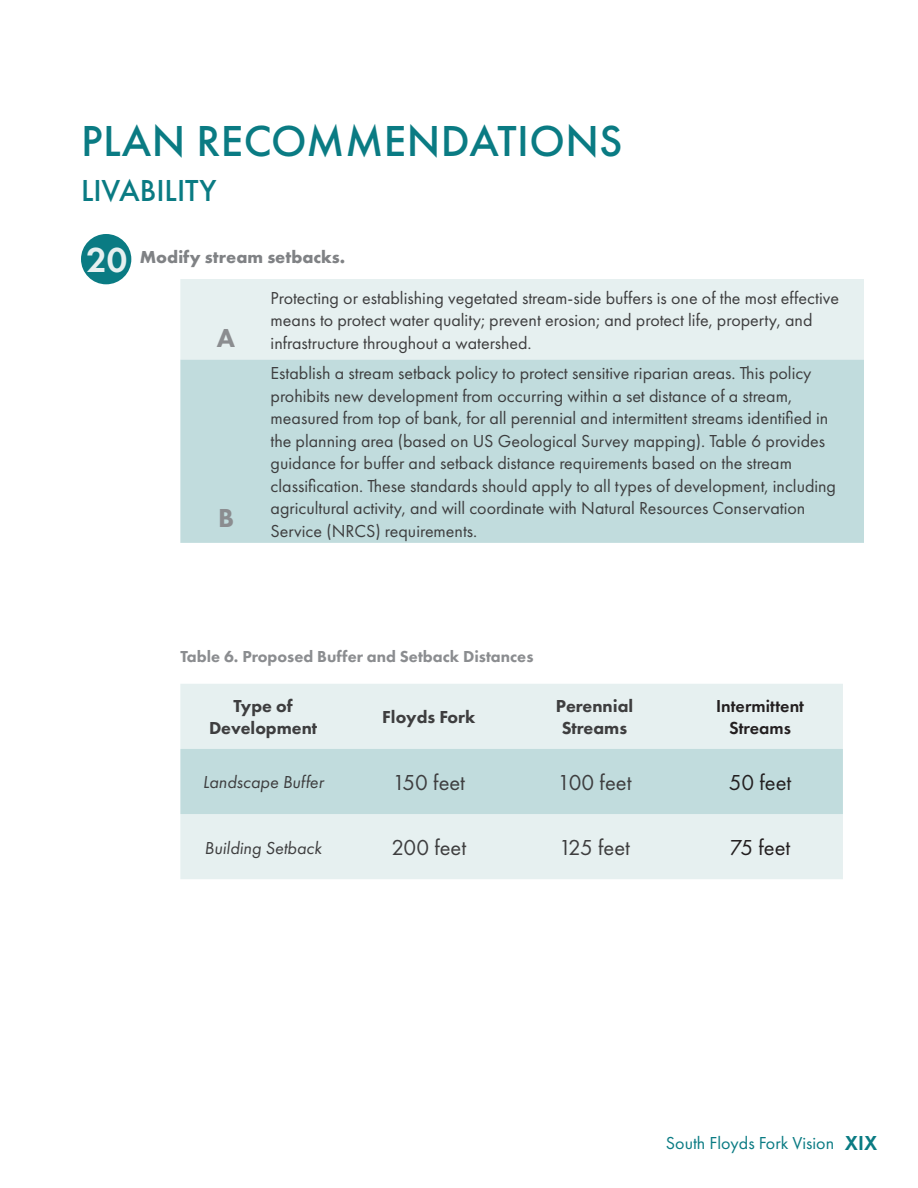
<style>
.page{position:relative;width:918px;height:1188px;background:#fff}
.page>*{position:absolute;margin:0;border:0;box-sizing:border-box;transform-origin:0 0}
.Goals{font:500 45px "Futura PT";letter-spacing:.01em;color:#0a7b83}
.TOC_Heading{font:600 36px "Futura PT";color:#e6f0f0}
.Goals-2{font:500 31.5px "Futura PT";color:#0a7b83}
.t1{font:800 27px "Futura PT";color:#8b8d90}
.Table_Text{font:22.5px "Futura PT";color:#3e3e3f}
.Table_Text-2{font:22.5px "Futura PT";color:#231f20}
.Table_Text-3{font:18px/22.5px "Futura PT";color:#3e3e3f}
.Table_Header{font:800 18px/22.5px "Futura PT";color:#3e3e3f;text-align:center}
.Table_Text-4{font:italic 18px "Futura PT";color:#3e3e3f}
.t2{font:18px "Futura PT";color:#0a7b83}
.t3{font:700 18px "Futura PT";color:#808285}
.Table_Header-2{font:600 18px/22.5px "Futura PT";color:#231f20;text-align:center}
.Table_Title{font:800 16.5px "Futura PT";color:#8b8d90}
.s1{font-weight:600;font-size:21px}
</style>
<div class="page">
<div style="left:81px;top:234px;width:50px;height:50px;background:#0a7b83;border-radius:50%"></div>
<div style="left:180px;top:279px;width:684px;height:81px;background:#e6f0f0"></div>
<div style="left:180px;top:360px;width:684px;height:183px;background:#c1dcdd"></div>
<div style="left:180px;top:684px;width:663px;height:195px;background:#e6f0f0"></div>
<div style="left:180px;top:749px;width:663px;height:65px;background:#c1dcdd"></div>
<p class="Goals" style="left:81px;top:114px;width:543px">PLAN RECOMMENDATIONS</p>
<p class="Goals-2" style="left:81px;top:172px;width:137px">LIVABILITY</p>
<p class="TOC_Heading" style="left:87px;top:237px;width:42px">20</p>
<p class="t3" style="left:140px;top:245px;width:207px">Modify stream setbacks.</p>
<p class="t1" style="left:217px;top:321px;width:20px">A</p>
<p class="t1" style="left:218px;top:501px;width:18px">B</p>
<p class="Table_Text-3" style="left:271px;top:286px;width:570px">Protecting or establishing vegetated stream-side buffers is one of the most effective means to protect water quality; prevent erosion; and protect life, property, and infrastructure throughout a watershed.</p>
<p class="Table_Text-3" style="left:271px;top:362px;width:567px">Establish a stream setback policy to protect sensitive riparian areas. This policy prohibits new development from occurring within a set distance of a stream, measured from top of bank, for all perennial and intermittent streams identified in the planning area (based on US Geological Survey mapping). Table 6 provides guidance for buffer and setback distance requirements based on the stream classification. These standards should apply to all types of development, including agricultural activity, and will coordinate with Natural Resources Conservation Service (NRCS) requirements.</p>
<p class="Table_Title" style="left:180px;top:646px;width:355px">Table 6. Proposed Buffer and Setback Distances</p>
<p class="Table_Header" style="left:209px;top:694px;width:110px">Type of<br>Development</p>
<p class="Table_Header" style="left:382px;top:706px;width:95px">Floyds Fork</p>
<p class="Table_Header" style="left:556px;top:694px;width:79px">Perennial<br>Streams</p>
<p class="Table_Header-2" style="left:716px;top:694px;width:90px">Intermittent<br>Streams</p>
<p class="Table_Text-4" style="left:203px;top:772px;width:122px">Landscape Buffer</p>
<p class="Table_Text" style="left:393px;top:769px;width:74px">150 feet</p>
<p class="Table_Text" style="left:557px;top:769px;width:76px">100 feet</p>
<p class="Table_Text-2" style="left:729px;top:769px;width:64px">50 feet</p>
<p class="Table_Text-4" style="left:205px;top:837px;width:119px">Building Setback</p>
<p class="Table_Text" style="left:391px;top:834px;width:76px">200 feet</p>
<p class="Table_Text" style="left:559px;top:834px;width:73px">125 feet</p>
<p class="Table_Text-2" style="left:730px;top:834px;width:62px">75 feet</p>
<p class="t2" style="left:666px;top:1132px;width:213px">South Floyds Fork Vision <span class="s1">XIX</span></p>
</div>
